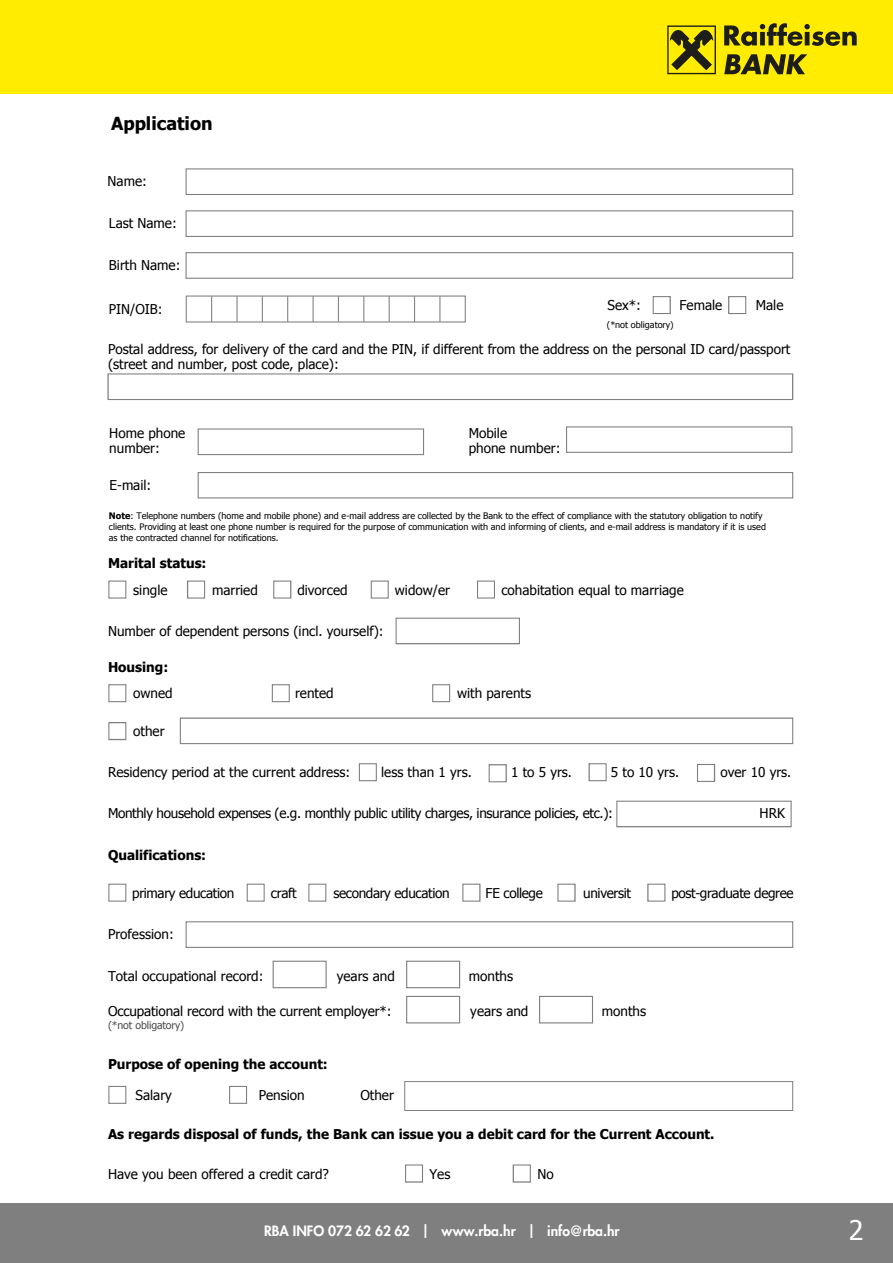
<style>
.page{position:relative;width:893px;height:1263px;background:#fff}
.page>*{position:absolute;margin:0;border:0;box-sizing:border-box;transform-origin:0 0}
.t1{font:27px "Tahoma";color:#fff}
.t2{font:700 18px "Tahoma";color:#000}
.t3{font:800 13.8px "Futura";color:#fff}
.t4{font:13.5px/15px "Tahoma";color:#000}
.t5{font:13.5px "Tahoma";letter-spacing:-.025em;color:#000}
.t6{font:700 13.5px "Tahoma";color:#000}
.t7{font:10.5px "Tahoma";letter-spacing:-.01em;color:#4a4b4a}
.t8{font:9px/10.8px "Tahoma";color:#000}
.s1{font-weight:700}
</style>
<div class="page">
<div style="left:0;top:1203px;width:893px;height:60px;background:#7f7f7f"></div>
<svg style="left:186px;top:168px;width:607px;height:27px"></svg>
<svg style="left:186px;top:210px;width:607px;height:27px"></svg>
<svg style="left:186px;top:252px;width:607px;height:27px"></svg>
<svg style="left:108px;top:684px;width:18px;height:18px"></svg>
<svg style="left:272px;top:684px;width:18px;height:18px"></svg>
<svg style="left:432px;top:684px;width:18px;height:18px"></svg>
<svg style="left:108px;top:722px;width:18px;height:18px"></svg>
<svg style="left:180px;top:717px;width:613px;height:27px"></svg>
<svg style="left:359px;top:763px;width:18px;height:18px"></svg>
<svg style="left:489px;top:764px;width:18px;height:18px"></svg>
<svg style="left:588px;top:763px;width:19px;height:18px"></svg>
<svg style="left:697px;top:764px;width:18px;height:18px"></svg>
<svg style="left:616px;top:801px;width:176px;height:26px"></svg>
<svg style="left:108px;top:884px;width:18px;height:18px"></svg>
<svg style="left:247px;top:884px;width:18px;height:18px"></svg>
<svg style="left:308px;top:884px;width:18px;height:18px"></svg>
<svg style="left:108px;top:1086px;width:18px;height:18px"></svg>
<svg style="left:229px;top:1086px;width:18px;height:18px"></svg>
<svg style="left:462px;top:884px;width:19px;height:18px"></svg>
<svg style="left:557px;top:884px;width:19px;height:18px"></svg>
<svg style="left:647px;top:884px;width:18px;height:18px"></svg>
<svg style="left:186px;top:921px;width:607px;height:27px"></svg>
<svg style="left:108px;top:581px;width:18px;height:18px"></svg>
<svg style="left:187px;top:581px;width:18px;height:18px"></svg>
<svg style="left:273px;top:581px;width:18px;height:18px"></svg>
<svg style="left:371px;top:581px;width:18px;height:18px"></svg>
<svg style="left:477px;top:581px;width:18px;height:18px"></svg>
<svg style="left:396px;top:618px;width:124px;height:26px"></svg>
<svg style="left:198px;top:428px;width:226px;height:27px"></svg>
<svg style="left:566px;top:426px;width:226px;height:27px"></svg>
<svg style="left:198px;top:472px;width:595px;height:26px"></svg>
<svg style="left:513px;top:1164px;width:18px;height:19px"></svg>
<svg style="left:405px;top:1164px;width:18px;height:19px"></svg>
<svg style="left:728px;top:296px;width:18px;height:18px"></svg>
<svg style="left:653px;top:296px;width:18px;height:18px"></svg>
<div style="left:186px;top:295px;width:280px;height:28px;border:1px solid #878585"></div>
<svg style="left:439px;top:296px;width:1px;height:26px"></svg>
<svg style="left:414px;top:296px;width:1px;height:26px"></svg>
<svg style="left:389px;top:296px;width:1px;height:26px"></svg>
<svg style="left:363px;top:296px;width:1px;height:26px"></svg>
<svg style="left:338px;top:296px;width:1px;height:26px"></svg>
<svg style="left:313px;top:296px;width:1px;height:26px"></svg>
<svg style="left:287px;top:296px;width:1px;height:26px"></svg>
<svg style="left:262px;top:296px;width:1px;height:26px"></svg>
<hr style="left:236px;top:296px;width:2px;height:26px;background:#878585">
<svg style="left:211px;top:296px;width:1px;height:26px"></svg>
<svg style="left:107px;top:373px;width:686px;height:27px"></svg>
<div style="left:273px;top:961px;width:54px;height:27px;border:1px solid #7f7f7f"></div>
<div style="left:406px;top:961px;width:54px;height:27px;border:1px solid #7f7f7f"></div>
<div style="left:406px;top:996px;width:54px;height:27px;border:1px solid #7f7f7f"></div>
<div style="left:539px;top:996px;width:54px;height:27px;border:1px solid #7f7f7f"></div>
<div style="left:404px;top:1081px;width:389px;height:30px;border:1px solid #7f7f7f"></div>
<div style="left:0;top:0;width:893px;height:93px;background:#ffec00"></div>
<div style="left:667px;top:26px;width:49px;height:48px;background:#787010"></div>
<div style="left:669px;top:27px;width:46px;height:46px;background:#ffec00"></div>
<svg style="left:670px;top:30px;width:43px;height:40px"></svg>
<svg style="left:724px;top:23px;width:133px;height:23px"></svg>
<svg style="left:724px;top:54px;width:83px;height:20px"></svg>
<h2 class="t2" style="left:111px;top:111px;width:103px">Application</h2>
<p class="t4" style="left:108px;top:173px;width:41px">Name:</p>
<p class="t4" style="left:109px;top:215px;width:69px">Last Name:</p>
<p class="t4" style="left:109px;top:257px;width:73px">Birth Name:</p>
<p class="t4" style="left:109px;top:301px;width:55px">PIN/OIB:</p>
<p class="t4" style="left:608px;top:297px;width:35px">Sex*:</p>
<p class="t4" style="left:680px;top:297px;width:44px">Female</p>
<p class="t4" style="left:756px;top:297px;width:29px">Male</p>
<p class="t4" style="left:108px;top:341px;width:684px">Postal address, for delivery of the card and the PIN, if different from the address on the personal ID card/passport (street and number, post code, place):</p>
<p class="t8" style="left:607px;top:319px;width:68px">(*not obligatory)</p>
<p class="t4" style="left:109px;top:425px;width:78px">Home phone number:</p>
<p class="t4" style="left:469px;top:425px;width:93px">Mobile<br>phone number:</p>
<p class="t4" style="left:110px;top:477px;width:43px">E-mail:</p>
<p class="t8" style="left:109px;top:510px;width:659px"><span class="s1">Note</span>: Telephone numbers (home and mobile phone) and e-mail address are collected by the Bank to the effect of compliance with the statutory obligation to notify clients. Providing at least one phone number is required for the purpose of communication with and informing of clients, and e-mail address is mandatory if it is used as the contracted channel for notifications.</p>
<p class="t6" style="left:108px;top:554px;width:100px">Marital status:</p>
<p class="t4" style="left:133px;top:582px;width:36px">single</p>
<p class="t4" style="left:212px;top:582px;width:47px">married</p>
<p class="t4" style="left:297px;top:582px;width:52px">divorced</p>
<p class="t4" style="left:395px;top:582px;width:57px">widow/er</p>
<p class="t4" style="left:501px;top:582px;width:184px">cohabitation equal to marriage</p>
<p class="t4" style="left:108px;top:623px;width:277px">Number of dependent persons (incl. yourself):</p>
<p class="t6" style="left:108px;top:657px;width:62px">Housing:</p>
<p class="t4" style="left:133px;top:685px;width:41px">owned</p>
<p class="t4" style="left:295px;top:685px;width:40px">rented</p>
<p class="t4" style="left:457px;top:685px;width:75px">with parents</p>
<p class="t4" style="left:133px;top:723px;width:33px">other</p>
<p class="t4" style="left:108px;top:764px;width:244px">Residency period at the current address:</p>
<p class="t4" style="left:381px;top:764px;width:92px">less than 1 yrs.</p>
<p class="t4" style="left:511px;top:764px;width:62px">1 to 5 yrs.</p>
<p class="t4" style="left:611px;top:764px;width:70px">5 to 10 yrs.</p>
<p class="t4" style="left:720px;top:764px;width:72px">over 10 yrs.</p>
<p class="t5" style="left:108px;top:804px;width:506px">Monthly household expenses (e.g. monthly public utility charges, insurance policies, etc.):</p>
<p class="t4" style="left:760px;top:805px;width:27px">HRK</p>
<p class="t6" style="left:108px;top:846px;width:100px">Qualifications:</p>
<p class="t5" style="left:132px;top:883px;width:104px">primary education</p>
<p class="t4" style="left:271px;top:884px;width:27px">craft</p>
<p class="t5" style="left:333px;top:883px;width:118px">secondary education</p>
<p class="t5" style="left:486px;top:883px;width:59px">FE college</p>
<p class="t5" style="left:583px;top:883px;width:49px">universit</p>
<p class="t5" style="left:671px;top:883px;width:124px">post-graduate degree</p>
<p class="t4" style="left:108px;top:926px;width:67px">Profession:</p>
<p class="t4" style="left:108px;top:967px;width:157px">Total occupational record:</p>
<p class="t4" style="left:337px;top:967px;width:60px">years and</p>
<p class="t4" style="left:469px;top:967px;width:46px">months</p>
<p class="t4" style="left:108px;top:1003px;width:285px">Occupational record with the current employer*:</p>
<p class="t7" style="left:108px;top:1018px;width:78px">(*not obligatory)</p>
<p class="t6" style="left:108px;top:1055px;width:221px">Purpose of opening the account:</p>
<p class="t4" style="left:136px;top:1087px;width:38px">Salary</p>
<p class="t4" style="left:259px;top:1087px;width:48px">Pension</p>
<p class="t4" style="left:360px;top:1087px;width:35px">Other</p>
<p class="t4" style="left:470px;top:1003px;width:60px">years and</p>
<p class="t4" style="left:602px;top:1003px;width:46px">months</p>
<p class="t6" style="left:108px;top:1124px;width:608px">As regards disposal of funds, the Bank can issue you a debit card for the Current Account.</p>
<p class="t4" style="left:108px;top:1166px;width:222px">Have you been offered a credit card?</p>
<p class="t4" style="left:429px;top:1166px;width:22px">Yes</p>
<p class="t4" style="left:537px;top:1166px;width:18px">No</p>
<p class="t3" style="left:264px;top:1222px;width:147px">RBA INFO 072 62 62 62</p>
<h1 class="t1" style="left:849px;top:1212px;width:16px">2</h1>
<p class="t3" style="left:422px;top:1222px;width:199px">| www.rba.hr | info@rba.hr</p>
</div>
